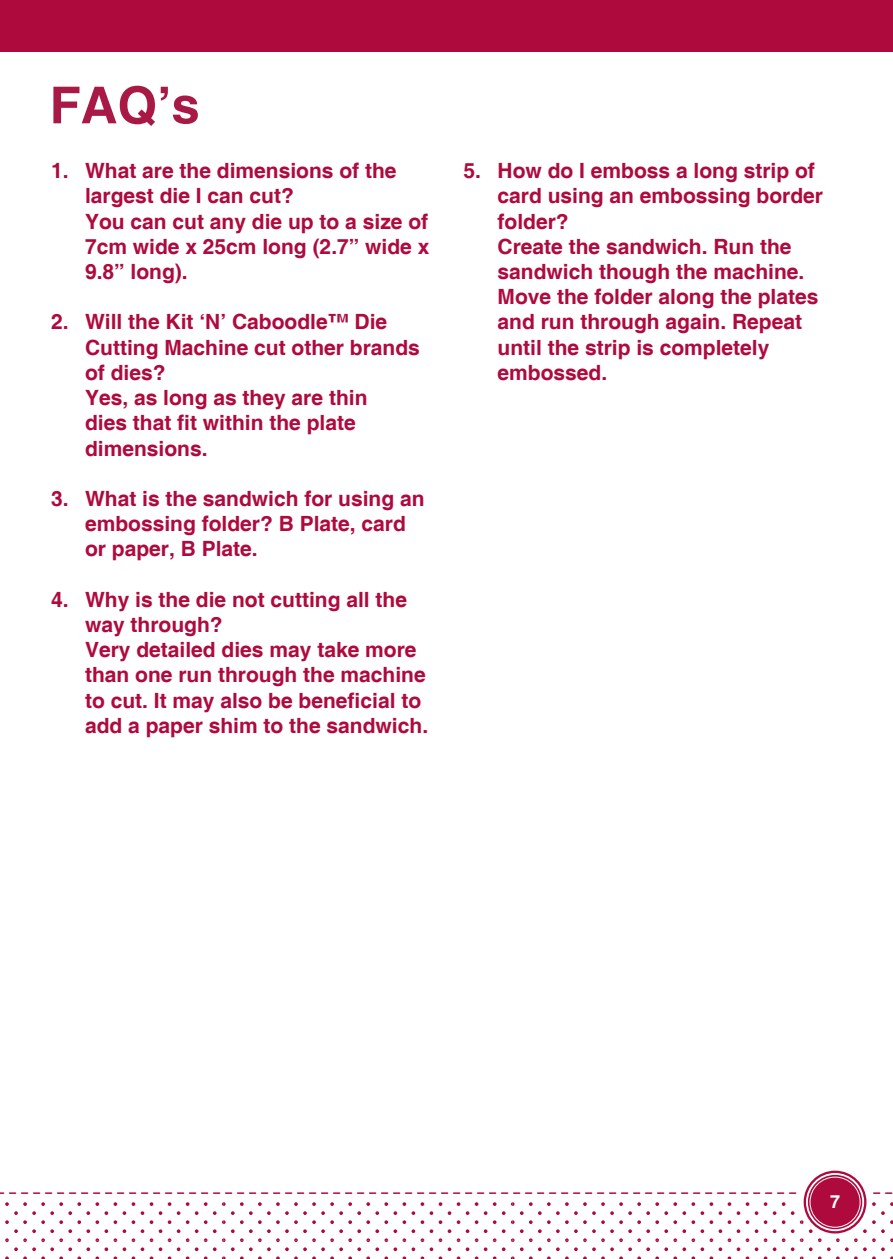
<style>
.page{position:relative;width:893px;height:1259px;background:#fff}
.page>*{position:absolute;margin:0;border:0;box-sizing:border-box;transform-origin:0 0}
.t1{font:700 51px "Helvetica";color:#a81946}
.t2{font:700 21px/25.2px "Helvetica";color:#af0a3d}
.t3{font:700 18px "Helvetica";color:#fff}
</style>
<div class="page">
<svg style="left:5px;top:1238px;width:888px;height:21px"></svg>
<div style="left:0;top:0;width:893px;height:52px;background:#af0a3d"></div>
<svg style="left:0;top:1177px;width:893px;height:57px"></svg>
<svg style="left:804px;top:1170px;width:62px;height:63px;background:#b82653"></svg>
<div style="left:806px;top:1173px;width:58px;height:58px;border:2px solid #fff;border-radius:50%"></div>
<div style="left:809px;top:1176px;width:52px;height:51px;border:1px solid #fff;border-radius:50%"></div>
<p class="t1" style="left:50px;top:74px;width:152px">FAQ’s</p>
<p class="t2" style="left:85px;top:159px;width:313px;text-indent:-34px">1. What are the dimensions of the largest die I can cut?</p>
<p class="t2" style="left:85px;top:210px;width:346px;text-align:justify">You can cut any die up to a size of 7cm wide x 25cm long (2.7” wide x 9.8” long).</p>
<p class="t2" style="left:85px;top:310px;width:336px;text-indent:-34px">2. Will the Kit ‘N’ Caboodle™ Die<br>Cutting Machine cut other brands of dies?</p>
<p class="t2" style="left:85px;top:386px;width:284px">Yes, as long as they are thin dies that fit within the plate dimensions.</p>
<p class="t2" style="left:85px;top:487px;width:341px;text-indent:-34px">3. What is the sandwich for using an embossing folder? B Plate, card or paper, B Plate.</p>
<p class="t2" style="left:85px;top:588px;width:324px;text-indent:-34px">4. Why is the die not cutting all the way through?</p>
<p class="t2" style="left:85px;top:638px;width:345px">Very detailed dies may take more than one run through the machine to cut. It may also be beneficial to add a paper shim to the sandwich.</p>
<p class="t2" style="left:497px;top:159px;width:327px;text-indent:-34px">5. How do I emboss a long strip of card using an embossing border folder?</p>
<p class="t2" style="left:497px;top:235px;width:322px">Create the sandwich. Run the sandwich though the machine.<br>Move the folder along the plates and run through again. Repeat until the strip is completely embossed.</p>
<p class="t3" style="left:830px;top:1190px;width:12px">7</p>
</div>
